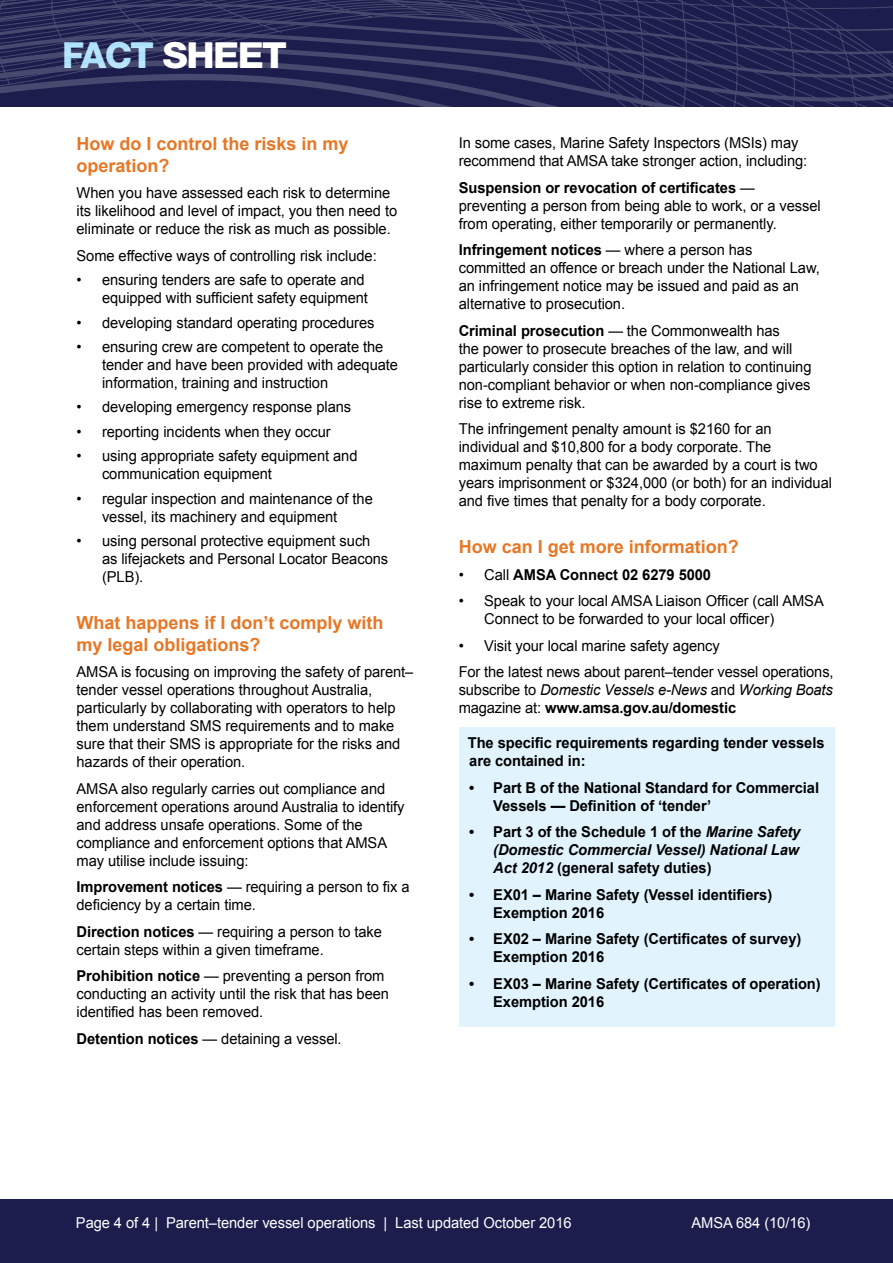
<style>
.page{position:relative;width:893px;height:1263px;background:#fff}
.page>*{position:absolute;margin:0;border:0;box-sizing:border-box;transform-origin:0 0}
.t1{font:800 36px "Helvetica Neue";letter-spacing:-.04em;color:#fff;scale:1.06 1}
.Subhead_1{font:700 18px/21.6px "Arial";color:#e77725}
.body_text{font:15px/18px "Arial";letter-spacing:-.005em;color:#000}
.Dotpoints{font:15px/18px "Arial";letter-spacing:-.005em;color:#000}
.body_text-2{font:700 15px/18px "Arial";letter-spacing:-.005em;color:#000}
.body_text-3{font:italic 700 15px/18px "Arial";letter-spacing:-.005em;color:#000;text-align:justify}
.t2{font:15px "Arial";letter-spacing:-.005em;color:#fff}
.Dotpoints-2{font:700 15px "Arial";letter-spacing:-.005em;color:#000}
.s1{color:#abe1fa}
.s2{font-weight:700}
.s3{font-weight:400}
.s4{font-style:italic}
.s5{font-style:normal}
</style>
<div class="page">
<svg style="left:0;top:0;width:893px;height:106px;background:#292a56"></svg>
<div style="left:0;top:1199px;width:893px;height:64px;background:#1c1d4c"></div>
<div style="left:459px;top:727px;width:375px;height:300px;background:#e1f4fd"></div>
<h1 class="t1" style="left:62px;top:34px;width:214px"><span class="s1">FACT</span> SHEET</h1>
<p class="Subhead_1" style="left:77px;top:134px;width:274px">How do I control the risks in my operation?</p>
<p class="body_text" style="left:77px;top:184px;width:322px">When you have assessed each risk to determine its likelihood and level of impact, you then need to eliminate or reduce the risk as much as possible.</p>
<p class="body_text" style="left:77px;top:247px;width:302px">Some effective ways of controlling risk include:</p>
<p class="Dotpoints" style="left:77px;top:271px;width:293px;text-align:right">• ensuring tenders are safe to operate and equipped with sufficient safety equipment</p>
<p class="Dotpoints" style="left:77px;top:313px;width:299px">• developing standard operating procedures</p>
<p class="Dotpoints" style="left:102px;top:338px;width:297px;text-indent:-25px">• ensuring crew are competent to operate the tender and have been provided with adequate information, training and instruction</p>
<p class="Dotpoints" style="left:77px;top:398px;width:276px">• developing emergency response plans</p>
<p class="Dotpoints" style="left:77px;top:423px;width:256px">• reporting incidents when they occur</p>
<p class="Dotpoints" style="left:102px;top:447px;width:257px;text-indent:-25px">• using appropriate safety equipment and communication equipment</p>
<p class="Dotpoints" style="left:102px;top:489px;width:272px;text-indent:-25px">• regular inspection and maintenance of the vessel, its machinery and equipment</p>
<p class="Dotpoints" style="left:102px;top:532px;width:288px;text-indent:-25px">• using personal protective equipment such as lifejackets and Personal Locator Beacons (PLB).</p>
<p class="Subhead_1" style="left:77px;top:612px;width:309px">What happens if I don’t comply with my legal obligations?</p>
<p class="body_text" style="left:77px;top:663px;width:338px">AMSA is focusing on improving the safety of parent– tender vessel operations throughout Australia, particularly by collaborating with operators to help them understand SMS requirements and to make sure that their SMS is appropriate for the risks and hazards of their operation.</p>
<p class="body_text" style="left:77px;top:779px;width:330px">AMSA also regularly carries out compliance and enforcement operations around Australia to identify and address unsafe operations. Some of the compliance and enforcement options that AMSA may utilise include issuing:</p>
<p class="body_text" style="left:77px;top:878px;width:335px"><span class="s2">Improvement notices</span> — requiring a person to fix a deficiency by a certain time.</p>
<p class="body_text" style="left:77px;top:922px;width:307px"><span class="s2">Direction notices</span> — requiring a person to take certain steps within a given timeframe.</p>
<p class="body_text" style="left:77px;top:967px;width:314px"><span class="s2">Prohibition notice</span> — preventing a person from conducting an activity until the risk that has been identified has been removed.</p>
<p class="body_text" style="left:77px;top:1029px;width:267px"><span class="s2">Detention notices</span> — detaining a vessel.</p>
<p class="body_text" style="left:459px;top:134px;width:350px">In some cases, Marine Safety Inspectors (MSIs) may recommend that AMSA take stronger action, including:</p>
<p class="body_text" style="left:459px;top:178px;width:363px"><span class="s2">Suspension or revocation of certificates</span> — preventing a person from being able to work, or a vessel from operating, either temporarily or permanently.</p>
<p class="body_text" style="left:459px;top:241px;width:363px"><span class="s2">Infringement notices</span> — where a person has committed an offence or breach under the National Law, an infringement notice may be issued and paid as an alternative to prosecution.</p>
<p class="body_text" style="left:459px;top:321px;width:354px"><span class="s2">Criminal prosecution</span> — the Commonwealth has<br>the power to prosecute breaches of the law, and will particularly consider this option in relation to continuing non-compliant behavior or when non-compliance gives rise to extreme risk.</p>
<p class="body_text" style="left:459px;top:420px;width:375px">The infringement penalty amount is $2160 for an individual and $10,800 for a body corporate. The maximum penalty that can be awarded by a court is two years imprisonment or $324,000 (or both) for an individual and five times that penalty for a body corporate.</p>
<p class="Subhead_1" style="left:459px;top:537px;width:282px">How can I get more information?</p>
<p class="Dotpoints-2" style="left:459px;top:564px;width:254px"><span class="s3">• Call</span> AMSA Connect 02 6279 5000</p>
<p class="Dotpoints" style="left:484px;top:592px;width:341px;text-indent:-26px">• Speak to your local AMSA Liaison Officer (call AMSA<br>Connect to be forwarded to your local officer)</p>
<p class="Dotpoints" style="left:459px;top:637px;width:263px">• Visit your local marine safety agency</p>
<p class="body_text" style="left:459px;top:663px;width:376px;text-align:justify">For the latest news about parent–tender vessel operations, subscribe to <span class="s4">Domestic Vessels e-News</span> and <span class="s4">Working Boats </span>magazine at: <span class="s2">www.amsa.gov.au/domestic</span></p>
<p class="body_text-2" style="left:468px;top:734px;width:358px">The specific requirements regarding tender vessels are contained in:</p>
<p class="body_text-2" style="left:493px;top:779px;width:327px;text-indent:-24px">• Part B of the National Standard for Commercial<br>Vessels — Definition of ‘tender’</p>
<p class="body_text-3" style="left:493px;top:823px;width:309px;text-indent:-24px"><span class="s5">• Part 3 of the Schedule 1 of the</span> Marine Safety (Domestic Commercial Vessel) National Law Act 2012 <span class="s5">(general safety duties)</span></p>
<p class="body_text-2" style="left:493px;top:886px;width:281px;text-indent:-24px">• EX01 – Marine Safety (Vessel identifiers)<br>Exemption 2016</p>
<p class="body_text-2" style="left:493px;top:930px;width:310px;text-indent:-24px">• EX02 – Marine Safety (Certificates of survey)<br>Exemption 2016</p>
<p class="body_text-2" style="left:493px;top:975px;width:329px;text-indent:-24px">• EX03 – Marine Safety (Certificates of operation)<br>Exemption 2016</p>
<p class="t2" style="left:76px;top:1213px;width:497px">Page 4 of 4 | Parent–tender vessel operations | Last updated October 2016</p>
<p class="t2" style="left:691px;top:1213px;width:121px">AMSA 684 (10/16)</p>
</div>
